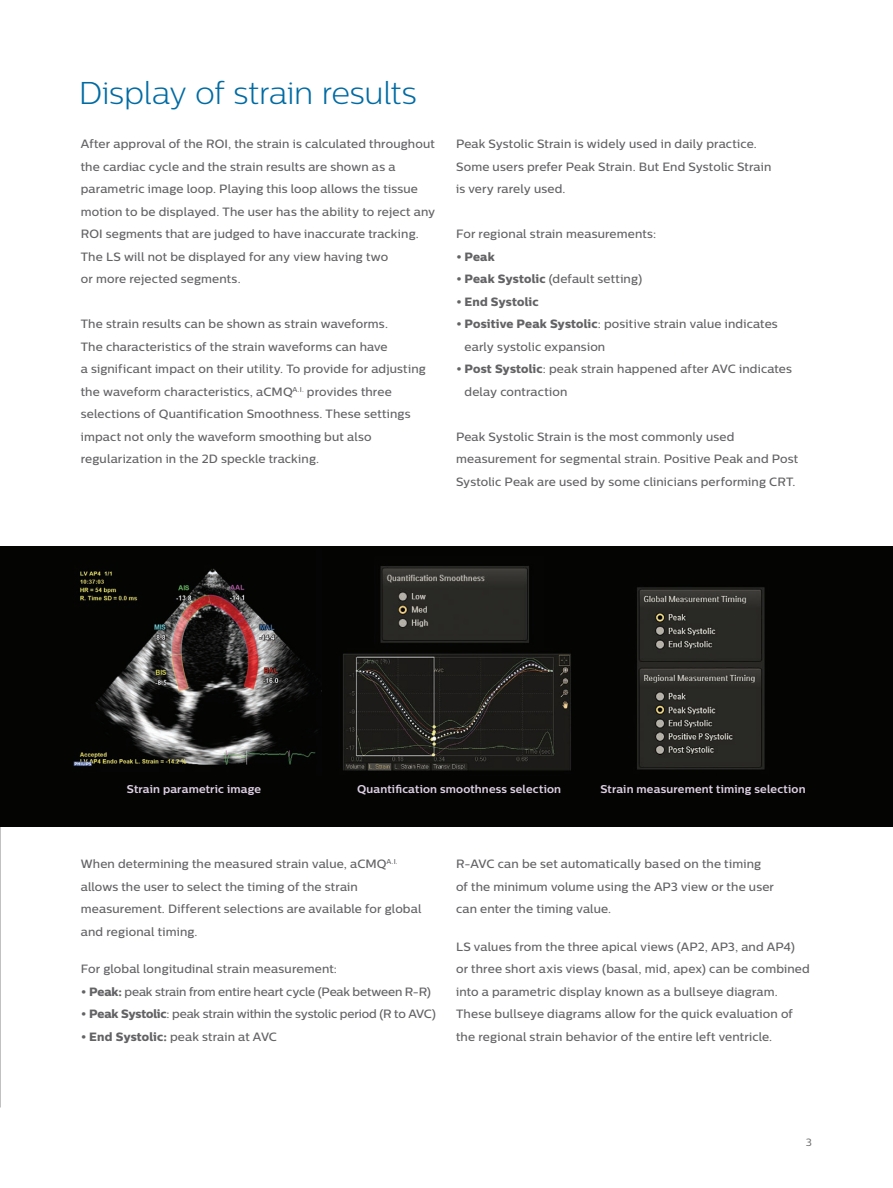
<style>
.page{position:relative;width:893px;height:1188px;background:#fff}
.page>*{position:absolute;margin:0;border:0;box-sizing:border-box;transform-origin:0 0}
.Main_Heading_Small_2{font:300 31.5px "Centrale Sans";letter-spacing:-.01em;color:#006ba3}
._01_SPECS_Body_Copy{font:500 12px/22.5px "Centrale Sans";letter-spacing:.01em;color:#636366}
._01_SPECS_Body_Copy-2{font:500 12px "Centrale Sans";letter-spacing:-.015em;color:#636366}
.t1{font:12px "Centrale Sans X Bold";letter-spacing:.01em;color:#636366}
._04_Caption_Heading{font:700 11.25px "Centrale Sans";letter-spacing:.015em;color:#dfd0e5}
.t2{font:10.5px "Centrale Sans";color:#636366}
.s1{font-family:"Centrale Sans X Bold";font-weight:400}
</style>
<div class="page">
<div style="left:0;top:546px;width:893px;height:280px;background:#040503"></div>
<img style="left:380px;top:566px;width:149px;height:77px">
<img style="left:343px;top:653px;width:228px;height:118px">
<img style="left:73px;top:568px;width:245px;height:199px">
<img style="left:637px;top:587px;width:128px;height:183px">
<p class="Main_Heading_Small_2" style="left:79px;top:75px;width:340px">Display of strain results</p>
<p class="_01_SPECS_Body_Copy" style="left:81px;top:133px;width:356px">After approval of the ROI, the strain is calculated throughout the cardiac cycle and the strain results are shown as a parametric image loop. Playing this loop allows the tissue motion to be displayed. The user has the ability to reject any ROI segments that are judged to have inaccurate tracking.<br>The LS will not be displayed for any view having two<br>or more rejected segments.</p>
<p class="_01_SPECS_Body_Copy" style="left:81px;top:313px;width:309px">The strain results can be shown as strain waveforms.<br>The characteristics of the strain waveforms can have</p>
<p class="_01_SPECS_Body_Copy" style="left:81px;top:358px;width:346px">a significant impact on their utility. To provide for adjusting the waveform characteristics, aCMQ<sup>A.I.</sup> provides three selections of Quantification Smoothness. These settings impact not only the waveform smoothing but also regularization in the 2D speckle tracking.</p>
<p class="_01_SPECS_Body_Copy" style="left:456px;top:133px;width:317px">Peak Systolic Strain is widely used in daily practice.<br>Some users prefer Peak Strain. But End Systolic Strain is very rarely used.</p>
<p class="_01_SPECS_Body_Copy" style="left:456px;top:223px;width:202px">For regional strain measurements:</p>
<p class="t1" style="left:456px;top:249px;width:40px">• Peak</p>
<p class="_01_SPECS_Body_Copy" style="left:456px;top:268px;width:188px"><span class="s1">• Peak Systolic</span> (default setting)</p>
<p class="t1" style="left:456px;top:294px;width:84px">• End Systolic</p>
<p class="_01_SPECS_Body_Copy" style="left:465px;top:313px;width:315px;text-indent:-9px"><span class="s1">• Positive Peak Systolic</span>: positive strain value indicates early systolic expansion</p>
<p class="_01_SPECS_Body_Copy" style="left:465px;top:358px;width:329px;text-indent:-9px"><span class="s1">• Post Systolic</span>: peak strain happened after AVC indicates delay contraction</p>
<p class="_01_SPECS_Body_Copy" style="left:456px;top:425px;width:344px">Peak Systolic Strain is the most commonly used measurement for segmental strain. Positive Peak and Post<br>Systolic Peak are used by some clinicians performing CRT.</p>
<p class="_04_Caption_Heading" style="left:127px;top:783px;width:136px">Strain parametric image</p>
<p class="_04_Caption_Heading" style="left:357px;top:783px;width:206px">Quantification smoothness selection</p>
<p class="_04_Caption_Heading" style="left:600px;top:783px;width:207px">Strain measurement timing selection</p>
<p class="_01_SPECS_Body_Copy" style="left:81px;top:853px;width:342px">When determining the measured strain value, aCMQ<sup>A.I. </sup>allows the user to select the timing of the strain measurement. Different selections are available for global and regional timing.</p>
<p class="_01_SPECS_Body_Copy" style="left:81px;top:958px;width:258px">For global longitudinal strain measurement:</p>
<p class="_01_SPECS_Body_Copy-2" style="left:81px;top:984px;width:352px"><span class="s1">• Peak:</span> peak strain from entire heart cycle (Peak between R-R)</p>
<p class="_01_SPECS_Body_Copy-2" style="left:81px;top:1007px;width:357px"><span class="s1">• Peak Systolic</span>: peak strain within the systolic period (R to AVC)</p>
<p class="_01_SPECS_Body_Copy" style="left:81px;top:1025px;width:198px"><span class="s1">• End Systolic:</span> peak strain at AVC</p>
<p class="_01_SPECS_Body_Copy" style="left:456px;top:853px;width:319px">R-AVC can be set automatically based on the timing of the minimum volume using the AP3 view or the user can enter the timing value.</p>
<p class="_01_SPECS_Body_Copy" style="left:456px;top:935px;width:355px">LS values from the three apical views (AP2, AP3, and AP4) or three short axis views (basal, mid, apex) can be combined into a parametric display known as a bullseye diagram.<br>These bullseye diagrams allow for the quick evaluation of the regional strain behavior of the entire left ventricle.</p>
<p class="t2" style="left:806px;top:1136px;width:8px">3</p>
</div>
